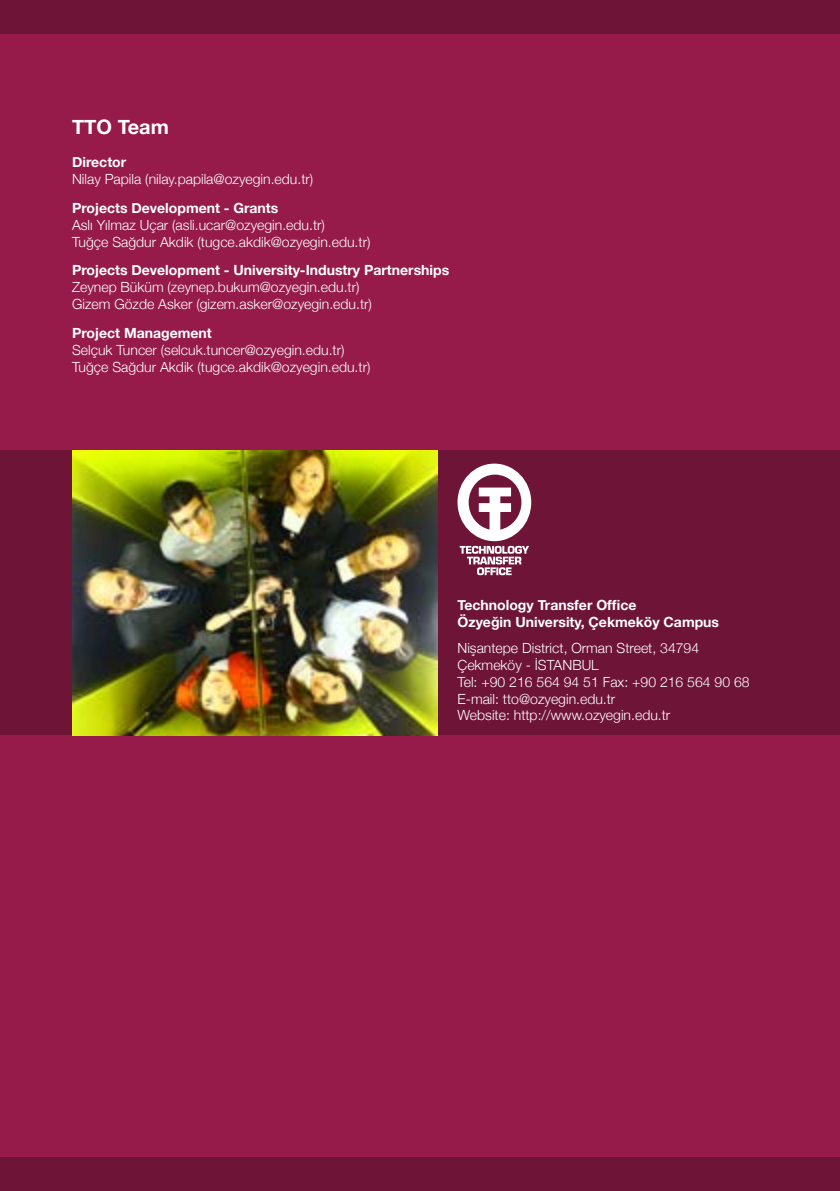
<style>
.page{position:relative;width:840px;height:1191px;background:#fff}
.page>*{position:absolute;margin:0;border:0;box-sizing:border-box;transform-origin:0 0}
.t1{font:700 20px "Helvetica Neue";color:#fff}
.t2{font:300 14px/16.8px "Helvetica Neue";color:#fff}
.t3{font:700 14px/16.8px "Helvetica Neue";color:#fff}
</style>
<div class="page">
<div style="left:0;top:0;width:839px;height:1191px;background:#961b4a"></div>
<div style="left:0;top:450px;width:839px;height:285px;background:#6e1437"></div>
<div style="left:0;top:1157px;width:839px;height:34px;background:#6e1437"></div>
<div style="left:0;top:0;width:839px;height:33px;background:#6e1437"></div>
<img style="left:72px;top:450px;width:365px;height:285px">
<svg style="left:457px;top:463px;width:74px;height:112px"></svg>
<h1 class="t1" style="left:72px;top:111px;width:98px">TTO Team</h1>
<p class="t3" style="left:72px;top:154px;width:56px">Director</p>
<p class="t2" style="left:72px;top:170px;width:242px">Nilay Papila (nilay.papila@ozyegin.edu.tr)</p>
<p class="t3" style="left:72px;top:200px;width:208px">Projects Development - Grants</p>
<p class="t2" style="left:72px;top:216px;width:300px">Aslı Yılmaz Uçar (asli.ucar@ozyegin.edu.tr)<br>Tuğçe Sağdur Akdik (tugce.akdik@ozyegin.edu.tr)</p>
<p class="t3" style="left:72px;top:262px;width:378px">Projects Development - University-Industry Partnerships</p>
<p class="t2" style="left:72px;top:278px;width:301px">Zeynep Büküm (zeynep.bukum@ozyegin.edu.tr)<br>Gizem Gözde Asker (gizem.asker@ozyegin.edu.tr)</p>
<p class="t3" style="left:72px;top:325px;width:141px">Project Management</p>
<p class="t2" style="left:72px;top:340px;width:300px">Selçuk Tuncer (selcuk.tuncer@ozyegin.edu.tr)<br>Tuğçe Sağdur Akdik (tugce.akdik@ozyegin.edu.tr)</p>
<p class="t3" style="left:457px;top:597px;width:263px">Technology Transfer Office<br>Özyeğin University, Çekmeköy Campus</p>
<p class="t2" style="left:457px;top:639px;width:293px">Nişantepe District, Orman Street, 34794<br>Çekmeköy - İSTANBUL<br>Tel: +90 216 564 94 51 Fax: +90 216 564 90 68<br>E-mail: tto@ozyegin.edu.tr<br>Website: http://www.ozyegin.edu.tr</p>
</div>
